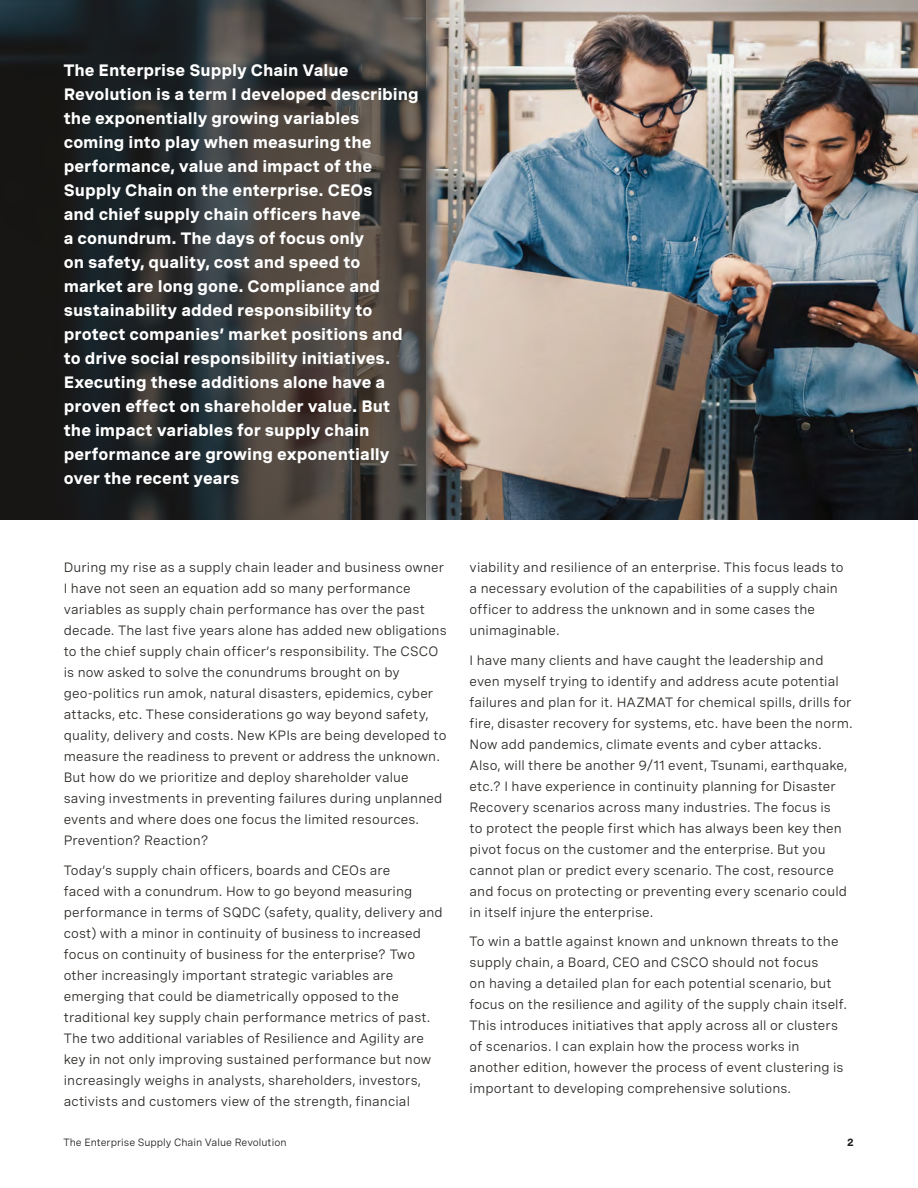
<style>
.page{position:relative;width:918px;height:1188px;background:#fff}
.page>*{position:absolute;margin:0;border:0;box-sizing:border-box;transform-origin:0 0}
.t1{font:700 16.5px/24px "Spezia";color:#fff}
.t2{font:13.5px/21px "Spezia";letter-spacing:.01em;color:#292623}
.t3{font:10.5px "Spezia";color:#1d1d1b}
.t4{font:700 10.5px "Spezia";color:#1d1d1b}
</style>
<div class="page">
<img style="left:425px;top:0;width:493px;height:519px">
<svg style="left:0;top:0;width:425px;height:519px;background:#323230"></svg>
<p class="t1" style="left:64px;top:57px;width:357px">The Enterprise Supply Chain Value Revolution is a term I developed describing the exponentially growing variables coming into play when measuring the performance, value and impact of the Supply Chain on the enterprise. CEOs<br>and chief supply chain officers have<br>a conundrum. The days of focus only<br>on safety, quality, cost and speed to market are long gone. Compliance and sustainability added responsibility to protect companies’ market positions and to drive social responsibility initiatives.<br>Executing these additions alone have a proven effect on shareholder value. But the impact variables for supply chain performance are growing exponentially over the recent years</p>
<p class="t2" style="left:64px;top:556px;width:384px">During my rise as a supply chain leader and business owner I have not seen an equation add so many performance variables as supply chain performance has over the past decade. The last five years alone has added new obligations to the chief supply chain officer’s responsibility. The CSCO is now asked to solve the conundrums brought on by geo-politics run amok, natural disasters, epidemics, cyber attacks, etc. These considerations go way beyond safety, quality, delivery and costs. New KPIs are being developed to measure the readiness to prevent or address the unknown.<br>But how do we prioritize and deploy shareholder value saving investments in preventing failures during unplanned events and where does one focus the limited resources.<br>Prevention? Reaction?</p>
<p class="t2" style="left:64px;top:858px;width:381px">Today’s supply chain officers, boards and CEOs are<br>faced with a conundrum. How to go beyond measuring performance in terms of SQDC (safety, quality, delivery and cost) with a minor in continuity of business to increased focus on continuity of business for the enterprise? Two other increasingly important strategic variables are emerging that could be diametrically opposed to the traditional key supply chain performance metrics of past.<br>The two additional variables of Resilience and Agility are key in not only improving sustained performance but now increasingly weighs in analysts, shareholders, investors, activists and customers view of the strength, financial</p>
<p class="t2" style="left:470px;top:556px;width:375px">viability and resilience of an enterprise. This focus leads to a necessary evolution of the capabilities of a supply chain officer to address the unknown and in some cases the unimaginable.</p>
<p class="t2" style="left:470px;top:648px;width:385px">I have many clients and have caught the leadership and even myself trying to identify and address acute potential failures and plan for it. HAZMAT for chemical spills, drills for fire, disaster recovery for systems, etc. have been the norm.<br>Now add pandemics, climate events and cyber attacks.<br>Also, will there be another 9/11 event, Tsunami, earthquake, etc.? I have experience in continuity planning for Disaster Recovery scenarios across many industries. The focus is<br>to protect the people first which has always been key then pivot focus on the customer and the enterprise. But you cannot plan or predict every scenario. The cost, resource and focus on protecting or preventing every scenario could in itself injure the enterprise.</p>
<p class="t2" style="left:470px;top:930px;width:379px">To win a battle against known and unknown threats to the supply chain, a Board, CEO and CSCO should not focus<br>on having a detailed plan for each potential scenario, but focus on the resilience and agility of the supply chain itself.<br>This introduces initiatives that apply across all or clusters of scenarios. I can explain how the process works in another edition, however the process of event clustering is important to developing comprehensive solutions.</p>
<p class="t3" style="left:63px;top:1134px;width:225px">The Enterprise Supply Chain Value Revolution</p>
<p class="t4" style="left:847px;top:1134px;width:8px">2</p>
</div>
